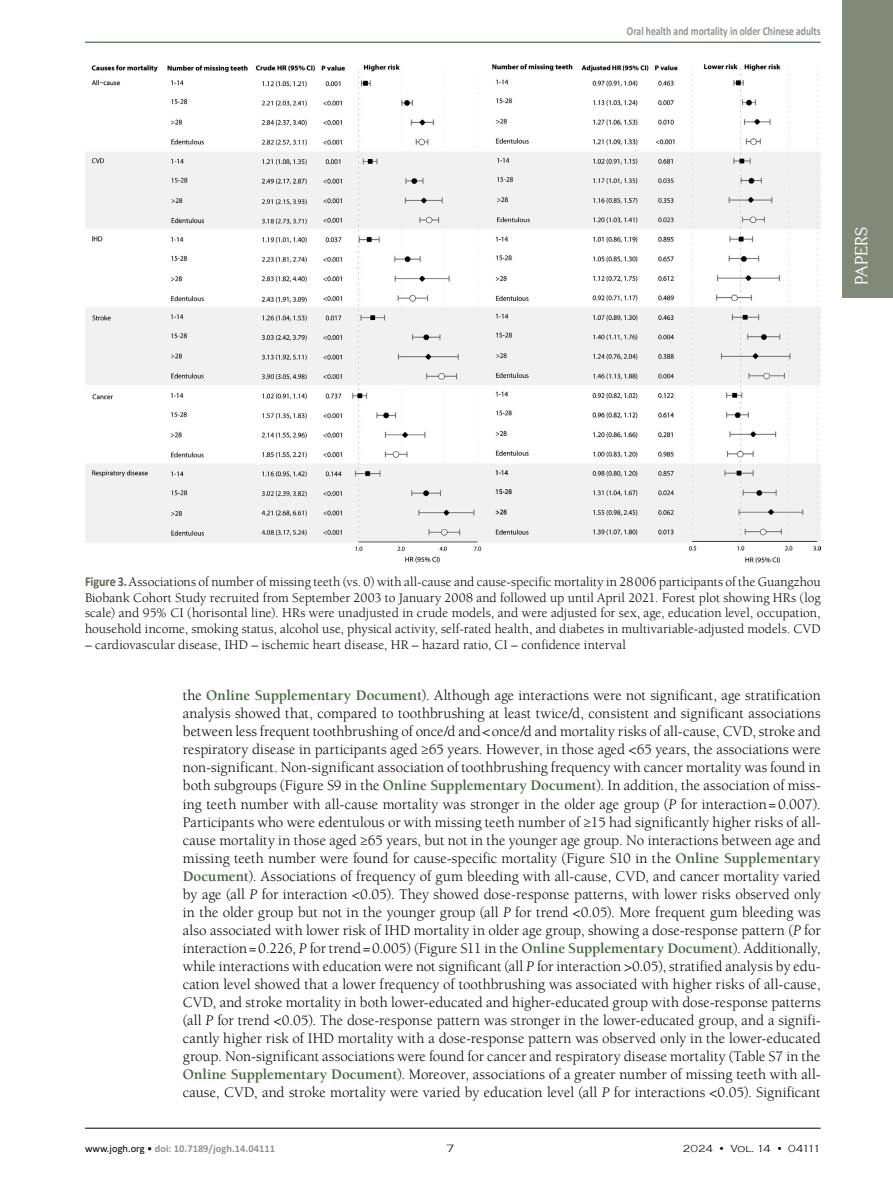
<style>
.page{position:relative;width:893px;height:1191px;background:#fff}
.page>*{position:absolute;margin:0;border:0;box-sizing:border-box;transform-origin:0 0}
.t1{font:17.1px "Centabel";letter-spacing:-.005em;color:#fff}
.Tekst_Osnovni{font:15px/18px "Berkeley Std";color:#000;text-align:justify}
.potpisi_Figure_Table{font:13.5px/15.8px "Berkeley Std";letter-spacing:.015em;color:#000;text-align:justify}
.t2{font:700 12px "Calibri";color:#949290;scale:.8 1}
.t3{font:300 10.95px "Copperplate Gothic";color:#000}
.t4{font:700 10.5px "Calibri";color:#949290}
.t5{font:300 10.5px "Copperplate Gothic";letter-spacing:-.03em;color:#000}
.s1{font-family:"Calibri";font-weight:700;color:#5c6954}
.s2{font-weight:700;color:#42653c}
.s3{font-style:italic}
.s4{font-weight:400;color:#000}
</style>
<div class="page">
<hr style="left:85px;top:1128px;width:736px;height:1px;background:#000">
<hr style="left:85px;top:42px;width:736px;height:1px;background:#25452c">
<div style="left:842px;top:0;width:51px;height:298px;background:#838978"></div>
<img style="left:85px;top:64px;width:736px;height:499px">
<p class="t2" style="left:627px;top:22px;width:244px">Oral health and mortality in older Chinese adults</p>
<p class="t1" style="left:851px;top:285px;width:59px;rotate:-90deg">PAPERS</p>
<p class="potpisi_Figure_Table" style="left:85px;top:574px;width:737px"><span class="s1">Figure 3.</span> Associations of number of missing teeth (vs. 0) with all-cause and cause-specific mortality in 28006 participants of the Guangzhou Biobank Cohort Study recruited from September 2003 to January 2008 and followed up until April 2021. Forest plot showing HRs (log scale) and 95% CI (horisontal line). HRs were unadjusted in crude models, and were adjusted for sex, age, education level, occupation, household income, smoking status, alcohol use, physical activity, self-rated health, and diabetes in multivariable-adjusted models. CVD</p>
<p class="potpisi_Figure_Table" style="left:85px;top:637px;width:542px">– cardiovascular disease, IHD – ischemic heart disease, HR – hazard ratio, CI – confidence interval</p>
<p class="Tekst_Osnovni" style="left:183px;top:687px;width:639px">the <span class="s2">Online Supplementary Document</span>). Although age interactions were not significant, age stratification analysis showed that, compared to toothbrushing at least twice/d, consistent and significant associations between less frequent toothbrushing of once/d and&lt;once/d and mortality risks of all-cause, CVD, stroke and respiratory disease in participants aged ≥65 years. However, in those aged &lt;65 years, the associations were non-significant. Non-significant association of toothbrushing frequency with cancer mortality was found in both subgroups (Figure S9 in the <span class="s2">Online Supplementary Document</span>). In addition, the association of miss&shy;ing teeth number with all-cause mortality was stronger in the older age group (<span class="s3">P</span> for interaction=0.007).<br>Participants who were edentulous or with missing teeth number of ≥15 had significantly higher risks of all&shy;cause mortality in those aged ≥65 years, but not in the younger age group. No interactions between age and missing teeth number were found for cause-specific mortality (Figure S10 in the <span class="s2">Online Supplementary Document</span>). Associations of frequency of gum bleeding with all-cause, CVD, and cancer mortality varied by age (all <span class="s3">P</span> for interaction &lt;0.05). They showed dose-response patterns, with lower risks observed only in the older group but not in the younger group (all <span class="s3">P</span> for trend &lt;0.05). More frequent gum bleeding was also associated with lower risk of IHD mortality in older age group, showing a dose-response pattern (<span class="s3">P</span> for interaction=0.226, <span class="s3">P</span> for trend=0.005) (Figure S11 in the <span class="s2">Online Supplementary Document</span>). Additionally, while interactions with education were not significant (all <span class="s3">P</span> for interaction &gt;0.05), stratified analysis by edu&shy;cation level showed that a lower frequency of toothbrushing was associated with higher risks of all-cause, CVD, and stroke mortality in both lower-educated and higher-educated group with dose-response patterns (all <span class="s3">P</span> for trend &lt;0.05). The dose-response pattern was stronger in the lower-educated group, and a signifi&shy;cantly higher risk of IHD mortality with a dose-response pattern was observed only in the lower-educated group. Non-significant associations were found for cancer and respiratory disease mortality (Table S7 in the <span class="s2">Online Supplementary Document</span>). Moreover, associations of a greater number of missing teeth with all&shy;cause, CVD, and stroke mortality were varied by education level (all <span class="s3">P</span> for interactions &lt;0.05). Significant</p>
<p class="t4" style="left:85px;top:1141px;width:191px"><span class="s4">www.jogh.org •</span> doi: 10.7189/jogh.14.04111</p>
<p class="t3" style="left:447px;top:1142px;width:9px">7</p>
<p class="t5" style="left:683px;top:1142px;width:139px">2024 • Vol. 14 • 04111</p>
</div>
